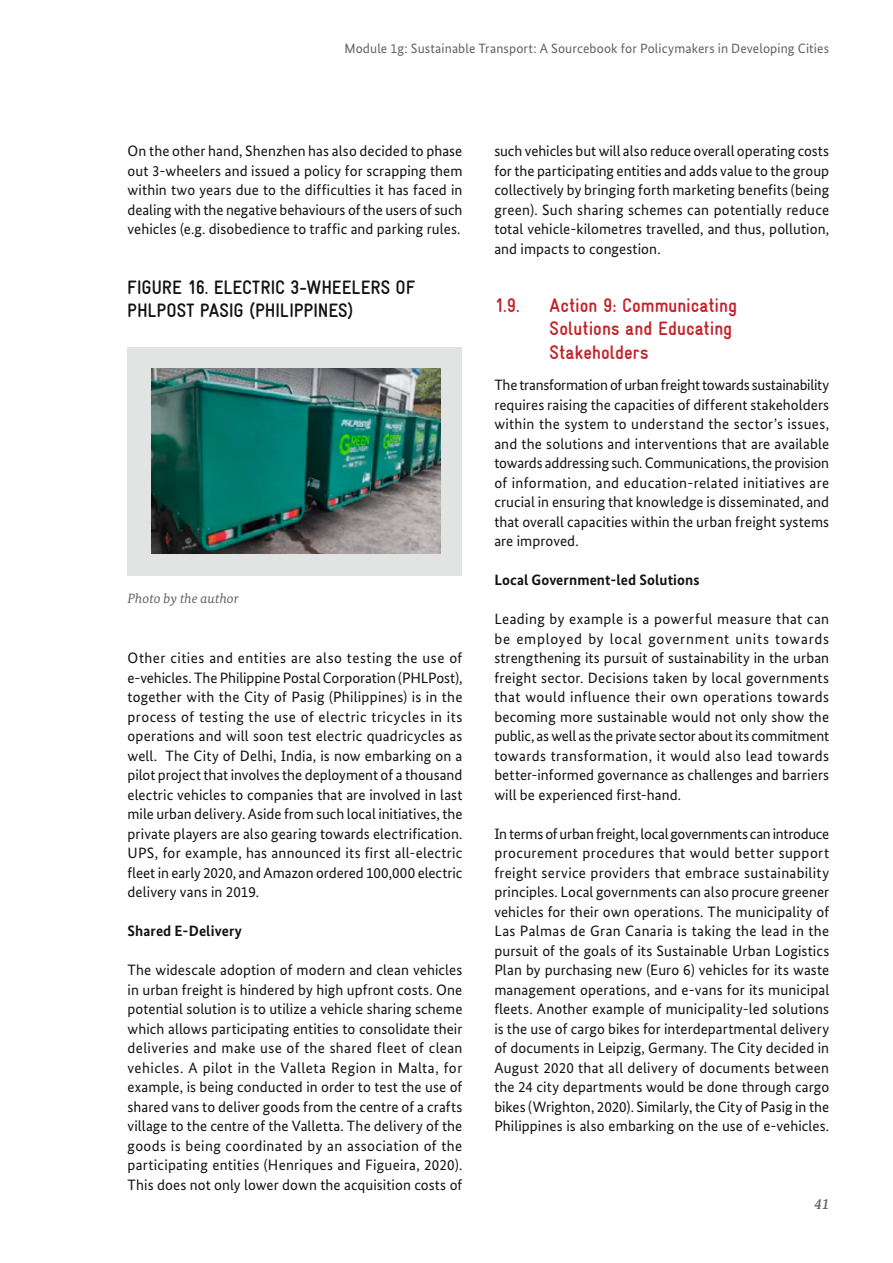
<style>
.page{position:relative;width:893px;height:1263px;background:#fff}
.page>*{position:absolute;margin:0;border:0;box-sizing:border-box;transform-origin:0 0}
.t1{font:700 condensed 19.5px/23.4px "GIZ Gravur TT";color:#c52027}
.t2{font:700 condensed 19.5px/23.4px "GIZ Gravur TT";color:#121212}
.t3{font:15px/19.5px "Bundes Sans";letter-spacing:.005em;color:#121212;text-align:justify}
.t4{font:700 15px "Bundes Sans";letter-spacing:.01em;color:#121212}
.t5{font:italic 500 15px "Bundes Serif";color:#606362}
.t6{font:13.5px "Bundes Sans";letter-spacing:.01em;color:#606362}
.t7{font:italic 13.5px "Bundes Serif";letter-spacing:.01em;color:#606362}
</style>
<div class="page">
<div style="left:128px;top:347px;width:334px;height:229px;background:#e2e4e4"></div>
<img style="left:151px;top:368px;width:290px;height:185px">
<p class="t6" style="left:344px;top:40px;width:486px">Module 1g: Sustainable Transport: A Sourcebook for Policymakers in Developing Cities</p>
<p class="t3" style="left:128px;top:141px;width:336px">On the other hand, Shenzhen has also decided to phase out 3-wheelers and issued a policy for scrapping them within two years due to the difficulties it has faced in dealing with the negative behaviours of the users of such vehicles (e.g. disobedience to traffic and parking rules.</p>
<h1 class="t2" style="left:127px;top:275px;width:289px">FIGURE 16. ELECTRIC 3-WHEELERS OF<br>PHLPOST PASIG (PHILIPPINES)</h1>
<p class="t7" style="left:128px;top:590px;width:113px">Photo by the author</p>
<p class="t3" style="left:128px;top:648px;width:336px">Other cities and entities are also testing the use of e-vehicles. The Philippine Postal Corporation (PHLPost), together with the City of Pasig (Philippines) is in the process of testing the use of electric tricycles in its operations and will soon test electric quadricycles as well. The City of Delhi, India, is now embarking on a pilot project that involves the deployment of a thousand electric vehicles to companies that are involved in last mile urban delivery. Aside from such local initiatives, the private players are also gearing towards electrification.<br>UPS, for example, has announced its first all-electric fleet in early 2020, and Amazon ordered 100,000 electric delivery vans in 2019.</p>
<p class="t4" style="left:128px;top:922px;width:116px">Shared E-Delivery</p>
<p class="t3" style="left:128px;top:960px;width:336px">The widescale adoption of modern and clean vehicles in urban freight is hindered by high upfront costs. One potential solution is to utilize a vehicle sharing scheme which allows participating entities to consolidate their deliveries and make use of the shared fleet of clean vehicles. A pilot in the Valleta Region in Malta, for example, is being conducted in order to test the use of shared vans to deliver goods from the centre of a crafts village to the centre of the Valletta. The delivery of the goods is being coordinated by an association of the participating entities (Henriques and Figueira, 2020).<br>This does not only lower down the acquisition costs of</p>
<p class="t3" style="left:494px;top:141px;width:336px">such vehicles but will also reduce overall operating costs for the participating entities and adds value to the group collectively by bringing forth marketing benefits (being green). Such sharing schemes can potentially reduce total vehicle-kilometres travelled, and thus, pollution, and impacts to congestion.</p>
<h1 class="t1" style="left:494px;top:294px;width:27px">1.9.</h1>
<h1 class="t1" style="left:550px;top:294px;width:189px">Action 9: Communicating<br>Solutions and Educating<br>Stakeholders</h1>
<p class="t3" style="left:494px;top:375px;width:336px">The transformation of urban freight towards sustainability requires raising the capacities of different stakeholders within the system to understand the sector’s issues, and the solutions and interventions that are available towards addressing such. Communications, the provision of information, and education-related initiatives are crucial in ensuring that knowledge is disseminated, and that overall capacities within the urban freight systems are improved.</p>
<p class="t4" style="left:494px;top:571px;width:207px">Local Government-led Solutions</p>
<p class="t3" style="left:494px;top:609px;width:336px">Leading by example is a powerful measure that can be employed by local government units towards strengthening its pursuit of sustainability in the urban freight sector. Decisions taken by local governments that would influence their own operations towards becoming more sustainable would not only show the public, as well as the private sector about its commitment towards transformation, it would also lead towards better-informed governance as challenges and barriers will be experienced first-hand.</p>
<p class="t3" style="left:494px;top:823px;width:336px">In terms of urban freight, local governments can introduce procurement procedures that would better support freight service providers that embrace sustainability principles. Local governments can also procure greener vehicles for their own operations. The municipality of Las Palmas de Gran Canaria is taking the lead in the pursuit of the goals of its Sustainable Urban Logistics Plan by purchasing new (Euro 6) vehicles for its waste management operations, and e-vans for its municipal fleets. Another example of municipality-led solutions is the use of cargo bikes for interdepartmental delivery of documents in Leipzig, Germany. The City decided in August 2020 that all delivery of documents between the 24 city departments would be done through cargo bikes (Wrighton, 2020). Similarly, the City of Pasig in the Philippines is also embarking on the use of e-vehicles.</p>
<p class="t5" style="left:814px;top:1195px;width:16px">41</p>
</div>
